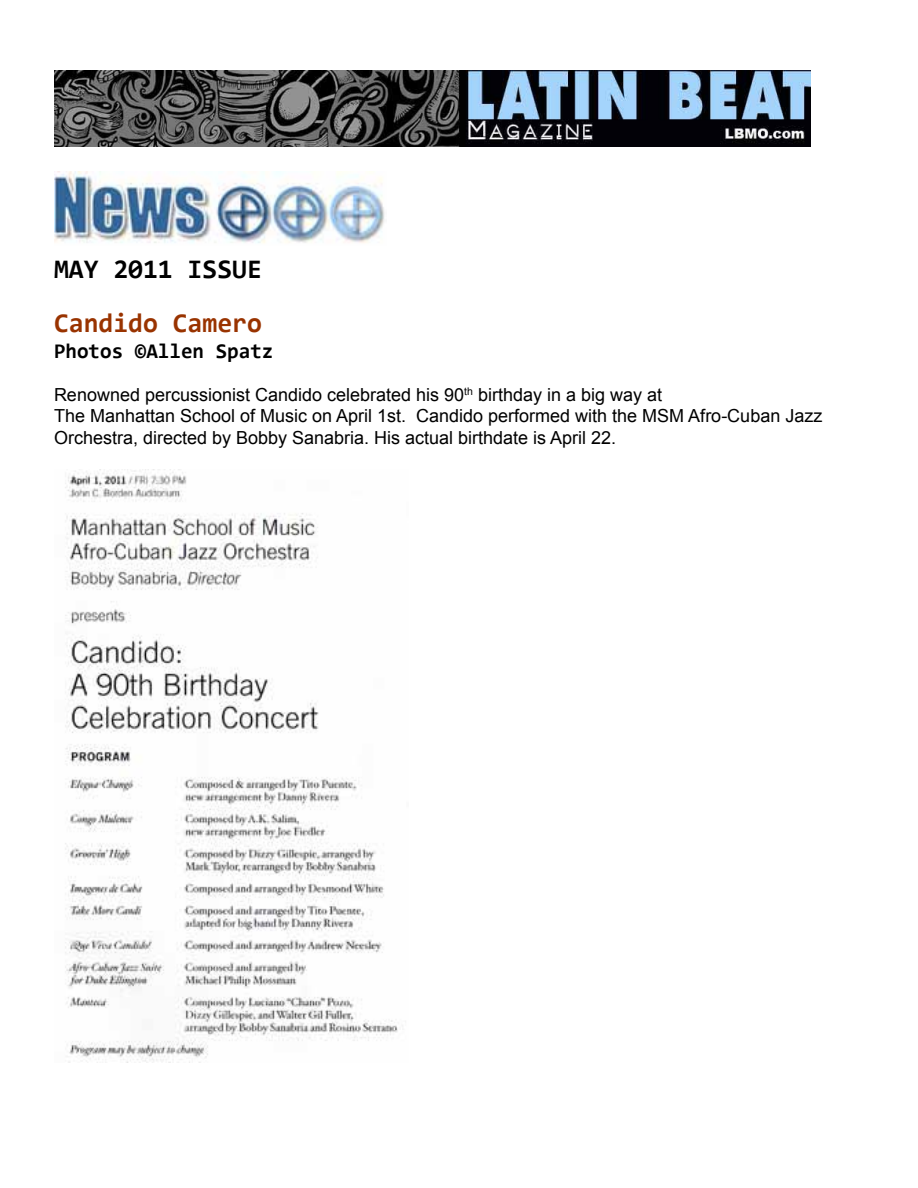
<style>
.page{position:relative;width:918px;height:1188px;background:#fff}
.page>*{position:absolute;margin:0;border:0;box-sizing:border-box;transform-origin:0 0}
.t1{font:700 27px "Consolas";color:#930}
.t2{font:700 27px "Consolas";color:#000}
.t3{font:700 21px "Consolas";color:#000}
.t4{font:18px/21.6px "Arial";color:#000}
</style>
<div class="page">
<img style="left:54px;top:71px;width:756px;height:75px">
<img style="left:54px;top:172px;width:331px;height:71px">
<img style="left:65px;top:469px;width:338px;height:593px">
<h1 class="t2" style="left:54px;top:252px;width:209px">MAY 2011 ISSUE</h1>
<h1 class="t1" style="left:54px;top:306px;width:209px">Candido Camero</h1>
<p class="t3" style="left:54px;top:337px;width:221px">Photos ©Allen Spatz</p>
<p class="t4" style="left:54px;top:384px;width:770px">Renowned percussionist Candido celebrated his 90<sup>th</sup> birthday in a big way at<br>The Manhattan School of Music on April 1st. Candido performed with the MSM Afro-Cuban Jazz<br>Orchestra, directed by Bobby Sanabria. His actual birthdate is April 22.</p>
</div>
